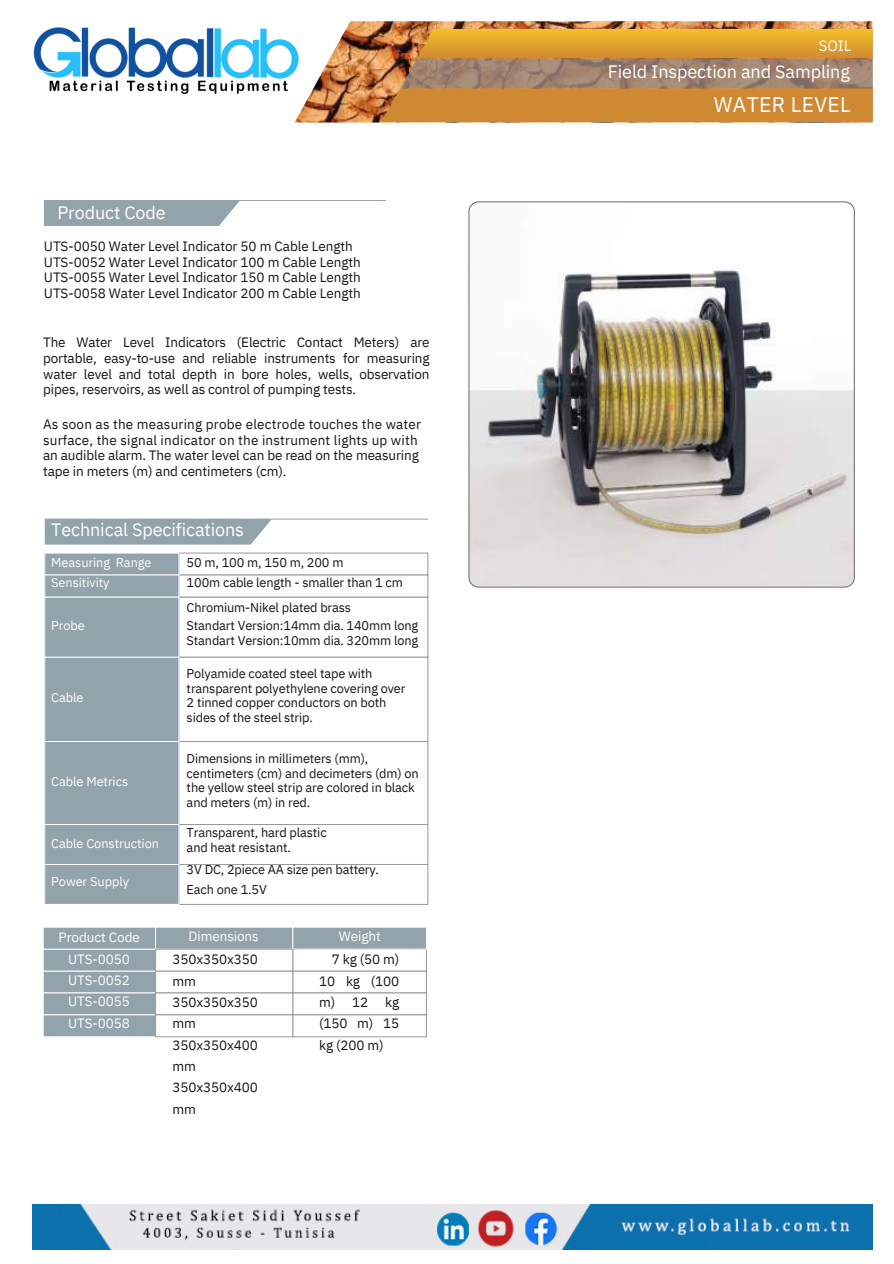
<style>
.page{position:relative;width:894px;height:1264px;background:#fff}
.page>*{position:absolute;margin:0;border:0;box-sizing:border-box;transform-origin:0 0}
.t1{font:21px "IBM Plex Sans";letter-spacing:.015em;color:#fefefe}
.t2{font:18px "IBM Plex Sans";letter-spacing:-.005em;color:#fefefe}
.t3{font:15px "IBM Plex Sans";color:#fefefe}
.t4{font:13.5px/21.3px "IBM Plex Sans";letter-spacing:-.005em;color:#141515}
.t5{font:13.5px/15.8px "IBM Plex Sans";letter-spacing:.015em;color:#141515}
.t6{font:13.5px/21.3px "IBM Plex Sans";letter-spacing:-.005em;color:#fefefe;text-align:center}
.t7{font:12.75px/14.7px "IBM Plex Sans";letter-spacing:-.01em;color:#141515}
.t8{font:12.75px/19.2px "IBM Plex Sans";letter-spacing:-.005em;color:#fefefe}
</style>
<div class="page">
<img style="left:469px;top:202px;width:384px;height:384px;border-radius:10px">
<div style="left:44px;top:201px;width:196px;height:25px;background:#93a3ac"></div>
<hr style="left:44px;top:200px;width:342px;height:1px;background:#93a3ac">
<div style="left:179px;top:597px;width:249px;height:60px;border:1px solid #989898"></div>
<div style="left:45px;top:597px;width:134px;height:60px;background:#93a3ac"></div>
<div style="left:45px;top:597px;width:134px;height:60px;border:1px solid #fefefe"></div>
<div style="left:179px;top:657px;width:249px;height:84px;border:1px solid #989898"></div>
<div style="left:45px;top:657px;width:134px;height:84px;background:#93a3ac"></div>
<div style="left:45px;top:657px;width:134px;height:84px;border:1px solid #fefefe"></div>
<div style="left:179px;top:741px;width:249px;height:83px;border:1px solid #989898"></div>
<div style="left:45px;top:741px;width:134px;height:83px;background:#93a3ac"></div>
<div style="left:45px;top:741px;width:134px;height:83px;border:1px solid #fefefe"></div>
<div style="left:179px;top:824px;width:249px;height:40px;border:1px solid #989898"></div>
<div style="left:45px;top:824px;width:134px;height:40px;background:#93a3ac"></div>
<div style="left:45px;top:824px;width:134px;height:40px;border:1px solid #fefefe"></div>
<div style="left:179px;top:864px;width:249px;height:40px;border:1px solid #989898"></div>
<div style="left:45px;top:864px;width:134px;height:40px;background:#93a3ac"></div>
<div style="left:45px;top:864px;width:134px;height:40px;border:1px solid #fefefe"></div>
<div style="left:45px;top:520px;width:226px;height:24px;background:#93a3ac"></div>
<hr style="left:45px;top:519px;width:383px;height:1px;background:#93a3ac">
<div style="left:179px;top:553px;width:249px;height:22px;border:1px solid #989898"></div>
<div style="left:179px;top:575px;width:249px;height:22px;border:1px solid #989898"></div>
<div style="left:45px;top:553px;width:134px;height:22px;background:#93a3ac"></div>
<div style="left:45px;top:553px;width:134px;height:22px;border:1px solid #fefefe"></div>
<div style="left:45px;top:575px;width:134px;height:22px;background:#93a3ac"></div>
<div style="left:45px;top:575px;width:134px;height:22px;border:1px solid #fefefe"></div>
<div style="left:43px;top:971px;width:112px;height:21px;background:#93a3ac"></div>
<div style="left:43px;top:970px;width:113px;height:23px;border:1px solid #fefefe"></div>
<div style="left:292px;top:970px;width:134px;height:23px;border:1px solid #989898"></div>
<div style="left:43px;top:949px;width:112px;height:22px;background:#93a3ac"></div>
<div style="left:43px;top:948px;width:113px;height:23px;border:1px solid #fefefe"></div>
<div style="left:292px;top:948px;width:134px;height:23px;border:1px solid #989898"></div>
<div style="left:43px;top:927px;width:112px;height:22px;background:#93a3ac"></div>
<div style="left:43px;top:927px;width:113px;height:22px;border:1px solid #fefefe"></div>
<div style="left:155px;top:927px;width:138px;height:22px;background:#93a3ac"></div>
<div style="left:155px;top:927px;width:138px;height:22px;border:1px solid #fefefe"></div>
<div style="left:293px;top:927px;width:133px;height:22px;background:#93a3ac"></div>
<div style="left:292px;top:927px;width:134px;height:22px;border:1px solid #fefefe"></div>
<div style="left:43px;top:992px;width:112px;height:22px;background:#93a3ac"></div>
<div style="left:43px;top:992px;width:113px;height:23px;border:1px solid #fefefe"></div>
<div style="left:43px;top:1014px;width:112px;height:22px;background:#93a3ac"></div>
<div style="left:43px;top:1014px;width:113px;height:22px;border:1px solid #fefefe"></div>
<div style="left:292px;top:992px;width:134px;height:23px;border:1px solid #989898"></div>
<div style="left:292px;top:1014px;width:134px;height:22px;border:1px solid #989898"></div>
<div style="left:155px;top:970px;width:138px;height:23px;border:1px solid #989898"></div>
<div style="left:155px;top:948px;width:138px;height:23px;border:1px solid #989898"></div>
<div style="left:155px;top:992px;width:138px;height:23px;border:1px solid #989898"></div>
<div style="left:155px;top:1014px;width:138px;height:22px;border:1px solid #989898"></div>
<div style="left:468px;top:201px;width:386px;height:386px;border:1px solid #676766;border-radius:10px"></div>
<img style="left:295px;top:21px;width:577px;height:101px">
<svg style="left:381px;top:29px;width:491px;height:93px;background:#c38d44"></svg>
<img style="left:33px;top:26px;width:265px;height:82px">
<img style="left:33px;top:1204px;width:839px;height:45px">
<p class="t2" style="left:57px;top:200px;width:110px">Product Code</p>
<p class="t4" style="left:44px;top:238px;width:318px;line-height:15.8px">UTS-0050 Water Level Indicator 50 m Cable Length UTS-0052 Water Level Indicator 100 m Cable Length UTS-0055 Water Level Indicator 150 m Cable Length UTS-0058 Water Level Indicator 200 m Cable Length</p>
<p class="t4" style="left:43px;top:334px;width:388px;line-height:15.8px;text-align:justify">The Water Level Indicators (Electric Contact Meters) are portable, easy-to-use and reliable instruments for measuring water level and total depth in bore holes, wells, observation pipes, reservoirs, as well as control of pumping tests.</p>
<p class="t5" style="left:43px;top:416px;width:379px">As soon as the measuring probe electrode touches the water surface, the signal indicator on the instrument lights up with</p>
<h2 class="t4" style="left:43px;top:447px;width:377px;line-height:15.8px">an audible alarm. The water level can be read on the measuring tape in meters (m) and centimeters (cm).</h2>
<p class="t2" style="left:51px;top:518px;width:194px">Technical Specifications</p>
<p class="t8" style="left:51px;top:553px;width:102px">Measuring Range<br>Sensitivity</p>
<p class="t8" style="left:51px;top:615px;width:35px">Probe</p>
<p class="t8" style="left:51px;top:688px;width:34px">Cable</p>
<p class="t8" style="left:51px;top:771px;width:78px">Cable Metrics</p>
<p class="t8" style="left:51px;top:833px;width:109px">Cable Construction</p>
<p class="t8" style="left:51px;top:871px;width:79px">Power Supply</p>
<p class="t7" style="left:187px;top:555px;width:158px">50 m, 100 m, 150 m, 200 m</p>
<p class="t7" style="left:187px;top:575px;width:218px">100m cable length - smaller than 1 cm</p>
<p class="t7" style="left:187px;top:600px;width:166px">Chromium-Nikel plated brass</p>
<p class="t7" style="left:187px;top:618px;width:233px">Standart Version:14mm dia. 140mm long</p>
<p class="t7" style="left:187px;top:632px;width:233px">Standart Version:10mm dia. 320mm long</p>
<p class="t7" style="left:187px;top:666px;width:220px">Polyamide coated steel tape with transparent polyethylene covering over 2 tinned copper conductors on both sides of the steel strip.</p>
<p class="t7" style="left:187px;top:751px;width:233px">Dimensions in millimeters (mm), centimeters (cm) and decimeters (dm) on the yellow steel strip are colored in black and meters (m) in red.</p>
<p class="t7" style="left:187px;top:825px;width:141px">Transparent, hard plastic</p>
<p class="t7" style="left:187px;top:839px;width:106px">and heat resistant.</p>
<p class="t7" style="left:187px;top:862px;width:194px">3V DC, 2piece AA size pen battery.</p>
<p class="t7" style="left:187px;top:881px;width:82px">Each one 1.5V</p>
<h1 class="t6" style="left:59px;top:926px;width:83px">Product Code<br>UTS-0050<br>UTS-0052<br>UTS-0055<br>UTS-0058</h1>
<p class="t6" style="left:188px;top:925px;width:72px">Dimensions</p>
<h2 class="t6" style="left:339px;top:925px;width:43px">Weight</h2>
<p class="t4" style="left:173px;top:948px;width:87px">350x350x350 mm<br>350x350x350 mm<br>350x350x400 mm<br>350x350x400 mm</p>
<p class="t4" style="left:331px;top:948px;width:69px">7 kg (50 m)</p>
<p class="t4" style="left:319px;top:969px;width:81px;text-align:justify">10 kg (100 m) 12 kg (150 m) 15 kg (200 m)</p>
<p class="t3" style="left:818px;top:35px;width:34px">SOIL</p>
<p class="t2" style="left:607px;top:60px;width:243px">Field Inspection and Sampling</p>
<p class="t1" style="left:713px;top:91px;width:138px">WATER LEVEL</p>
</div>
